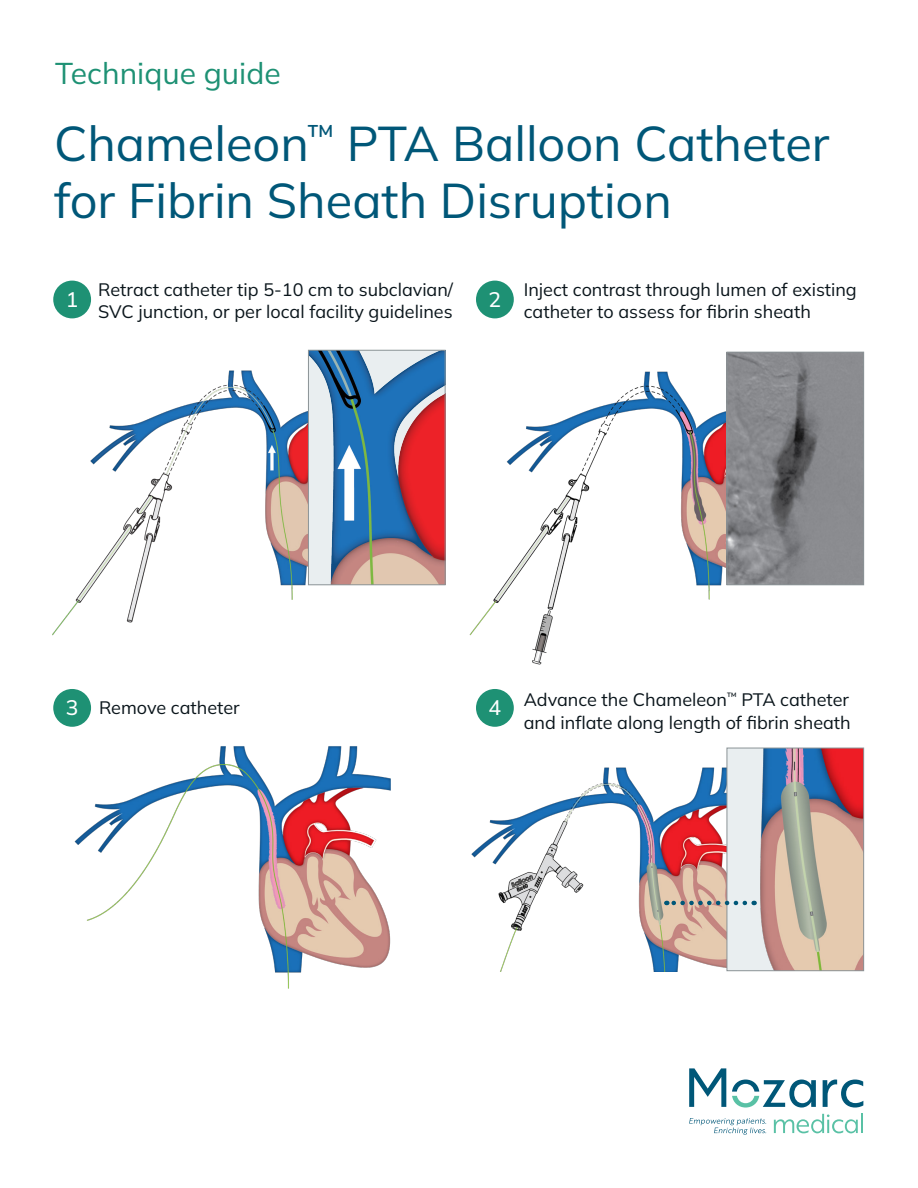
<style>
.page{position:relative;width:918px;height:1188px;background:#fff}
.page>*{position:absolute;margin:0;border:0;box-sizing:border-box;transform-origin:0 0}
.t1{font:48.75px/56.2px "Mulish";color:#005778}
.t2{font:30px "Mulish";color:#1e9174}
.t3{font:500 21px "Mulish";color:#fff}
.t4{font:18px/22.5px "Mulish";color:#0a151b}
</style>
<div class="page">
<img style="left:469px;top:351px;width:344px;height:314px">
<img style="left:729px;top:354px;width:133px;height:229px">
<div style="left:727px;top:352px;width:137px;height:233px;border:1px solid #8b9396"></div>
<img style="left:52px;top:318px;width:356px;height:318px">
<img style="left:310px;top:352px;width:133px;height:231px">
<div style="left:308px;top:350px;width:137px;height:235px;border:1px solid #8b9396"></div>
<img style="left:62px;top:723px;width:329px;height:266px">
<img style="left:471px;top:747px;width:299px;height:224px">
<img style="left:729px;top:750px;width:133px;height:219px">
<div style="left:727px;top:748px;width:137px;height:223px;border:1px solid #8b9396"></div>
<svg style="left:666px;top:901px;width:79px;height:4px"></svg>
<div style="left:53px;top:281px;width:38px;height:37px;background:#1e9174;border-radius:50%"></div>
<div style="left:53px;top:689px;width:38px;height:38px;background:#1e9174;border-radius:50%"></div>
<div style="left:476px;top:281px;width:38px;height:37px;background:#1e9174;border-radius:50%"></div>
<div style="left:476px;top:689px;width:38px;height:38px;background:#1e9174;border-radius:50%"></div>
<svg style="left:689px;top:1118px;width:77px;height:17px"></svg>
<svg style="left:774px;top:1114px;width:89px;height:19px"></svg>
<svg style="left:689px;top:1068px;width:37px;height:39px"></svg>
<svg style="left:823px;top:1080px;width:40px;height:28px"></svg>
<svg style="left:732px;top:1080px;width:84px;height:28px"></svg>
<h2 class="t2" style="left:55px;top:53px;width:227px">Technique guide</h2>
<h1 class="t1" style="left:54px;top:115px;width:777px">Chameleon<sup>™</sup> PTA Balloon Catheter for Fibrin Sheath Disruption</h1>
<p class="t3" style="left:66px;top:285px;width:14px">1</p>
<p class="t4" style="left:98px;top:278px;width:356px">Retract catheter tip 5-10 cm to subclavian/<br>SVC junction, or per local facility guidelines</p>
<p class="t3" style="left:488px;top:285px;width:14px">2</p>
<p class="t4" style="left:524px;top:278px;width:335px">Inject contrast through lumen of existing catheter to assess for fibrin sheath</p>
<p class="t3" style="left:66px;top:694px;width:14px">3</p>
<p class="t4" style="left:99px;top:695px;width:142px">Remove catheter</p>
<p class="t3" style="left:488px;top:694px;width:14px">4</p>
<p class="t4" style="left:524px;top:688px;width:329px">Advance the Chameleon<sup>™</sup> PTA catheter and inflate along length of fibrin sheath</p>
</div>
